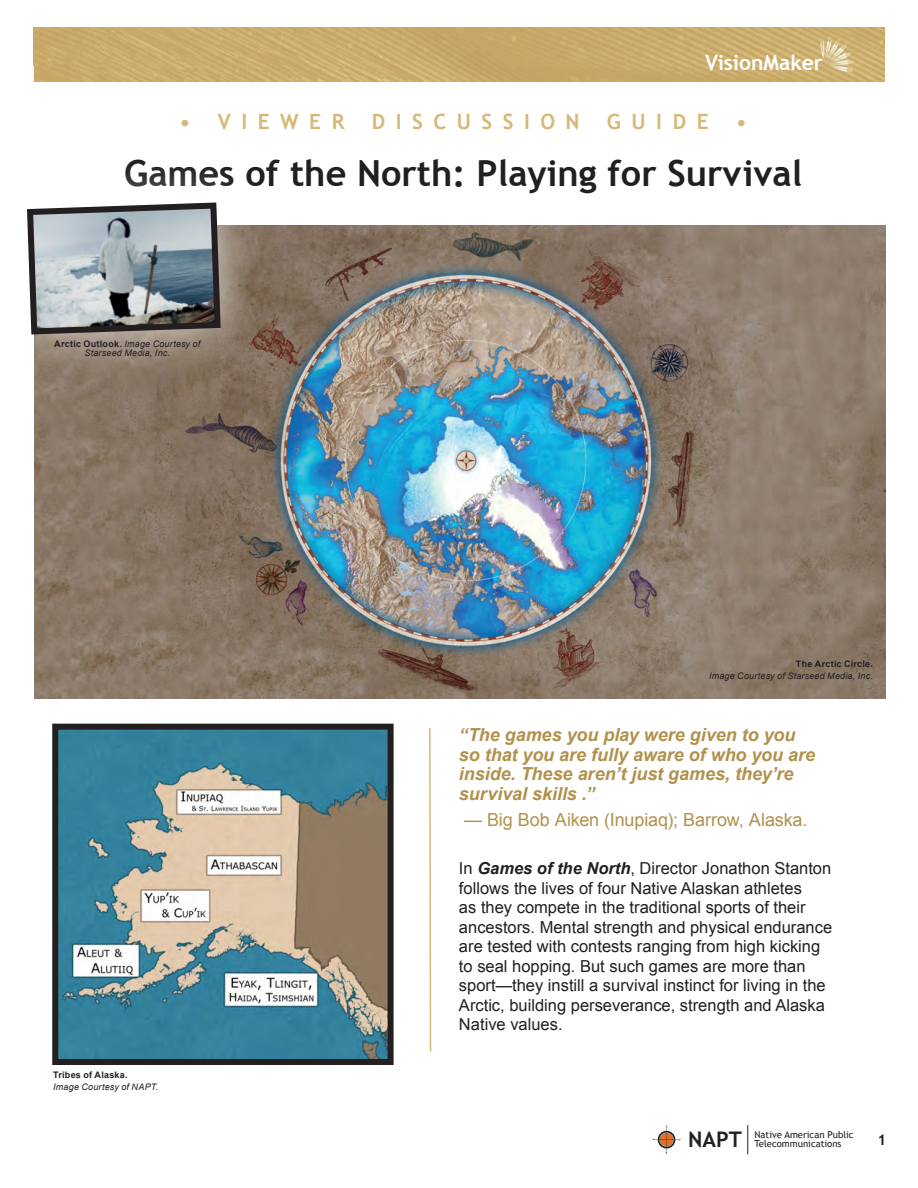
<style>
.page{position:relative;width:918px;height:1188px;background:#fff}
.page>*{position:absolute;margin:0;border:0;box-sizing:border-box;transform-origin:0 0}
.t1{font:700 36px "Trebuchet MS";color:#231f20}
.t2{font:700 21.45px "Trebuchet MS";color:#231f20}
.t3{font:700 21px "Trebuchet MS";letter-spacing:.5em;color:#d6b877}
.t4{font:700 21px "Trebuchet MS";color:#fff}
.t5{font:italic 700 18px/19.5px "Arial";letter-spacing:-.005em;color:#b1914c}
.t6{font:18px "Arial";letter-spacing:-.005em;color:#b1914c}
.t7{font:16.5px/19.5px "Arial";color:#231f20}
.t8{font:700 15px "Trebuchet MS";color:#231f20}
.t9{font:9.6px/9.6px "Trebuchet MS";color:#231f20}
.t10{font:italic 9px/9px "Arial";letter-spacing:.02em;color:#231f20;text-align:center}
.t11{font:700 9px "Arial";letter-spacing:.025em;color:#231f20}
.s1{font-weight:700;font-style:normal}
.s2{font-weight:700;font-style:italic}
</style>
<div class="page">
<svg style="left:429px;top:728px;width:3px;height:324px"></svg>
<svg style="left:652px;top:1125px;width:29px;height:29px"></svg>
<svg style="left:747px;top:1125px;width:1px;height:29px"></svg>
<img style="left:34px;top:225px;width:851px;height:473px">
<img style="left:59px;top:731px;width:328px;height:327px">
<div style="left:52px;top:724px;width:342px;height:341px;border:6px solid #231f20"></div>
<img style="left:34px;top:27px;width:850px;height:54px">
<img style="left:803px;top:35px;width:50px;height:40px">
<svg style="left:34px;top:225px;width:236px;height:159px;background:#8c7a6a"></svg>
<svg style="left:27px;top:202px;width:197px;height:136px;background:#92999d"></svg>
<p class="t4" style="left:705px;top:49px;width:119px">VISIONMAKER</p>
<p class="t3" style="left:180px;top:109px;width:167px">• VIEWER</p>
<p class="t3" style="left:372px;top:109px;width:209px">DISCUSSION</p>
<p class="t3" style="left:607px;top:109px;width:103px">GUID E</p>
<p class="t3" style="left:736px;top:109px;width:13px">•</p>
<h1 class="t1" style="left:124px;top:151px;width:680px">GAMES OF THE NORTH: PLAYING FOR SURVIVAL</h1>
<p class="t10" style="left:54px;top:340px;width:148px"><span class="s1">Arctic Outlook.</span> Image Courtesy of<br>Starseed Media, Inc.</p>
<p class="t11" style="left:53px;top:1068px;width:76px">Tribes of Alaska.</p>
<p class="t10" style="left:53px;top:1082px;width:107px">Image Courtesy of NAPT.</p>
<p class="t11" style="left:796px;top:658px;width:79px">The Arctic Circle.</p>
<p class="t10" style="left:709px;top:671px;width:165px">Image Courtesy of Starseed Media, Inc.</p>
<p class="t5" style="left:459px;top:726px;width:358px">“The games you play were given to you so that you are fully aware of who you are inside. These aren’t just games, they’re survival skills .”</p>
<p class="t6" style="left:464px;top:808px;width:345px">— Big Bob Aiken (Inupiaq); Barrow, Alaska.</p>
<p class="t7" style="left:459px;top:859px;width:375px">In <span class="s2">Games of the North</span>, Director Jonathon Stanton follows the lives of four Native Alaskan athletes<br>as they compete in the traditional sports of their ancestors. Mental strength and physical endurance are tested with contests ranging from high kicking to seal hopping. But such games are more than sport—they instill a survival instinct for living in the Arctic, building perseverance, strength and Alaska Native values.</p>
<p class="t9" style="left:755px;top:1130px;width:101px">Native American Public<br>Telecommunications</p>
<h2 class="t2" style="left:688px;top:1126px;width:14px">NAPT</h2>
<p class="t8" style="left:878px;top:1130px;width:10px">1</p>
</div>
